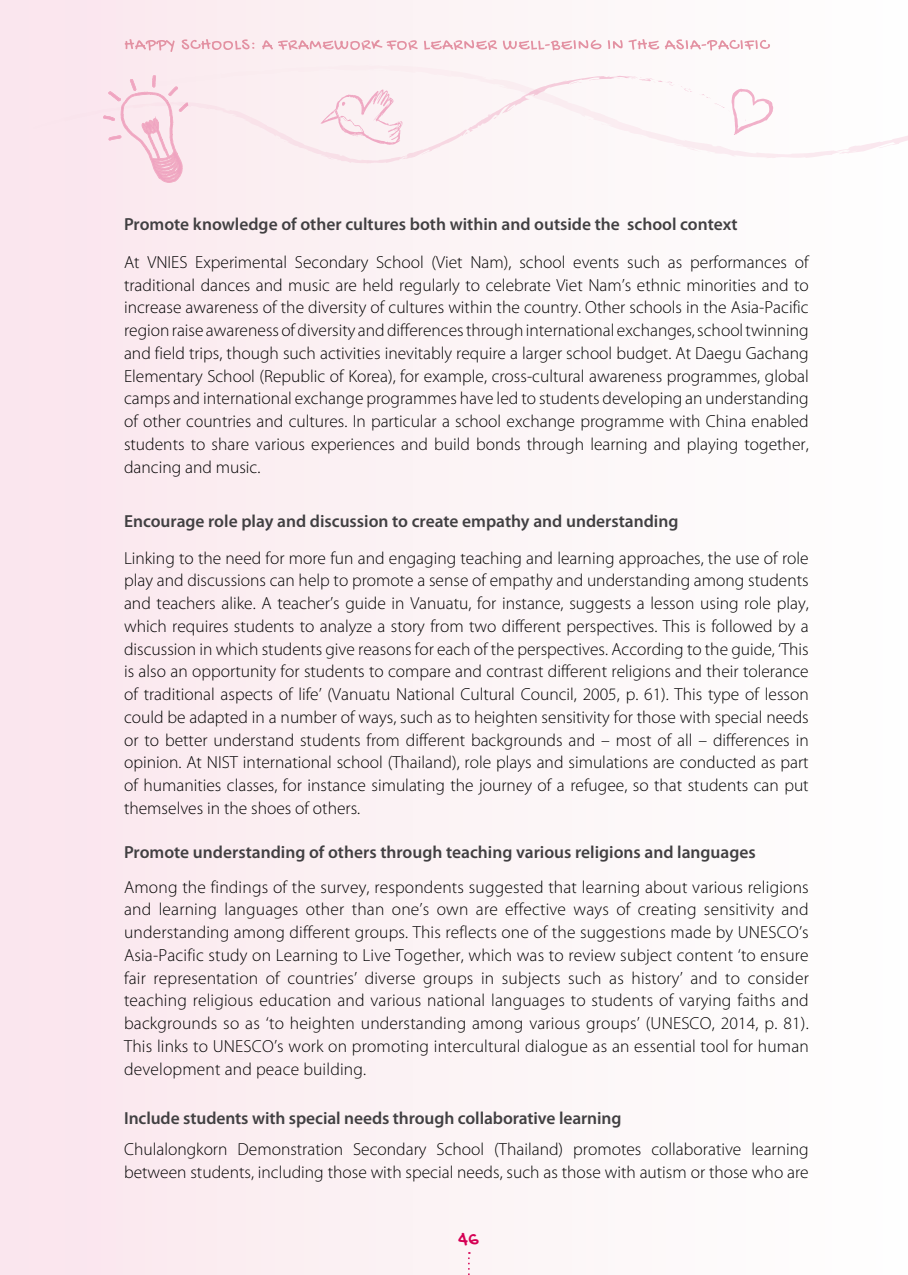
<style>
.page{position:relative;width:908px;height:1275px;background:#fff}
.page>*{position:absolute;margin:0;border:0;box-sizing:border-box;transform-origin:0 0}
.t1{font:21px "Gochi Hand";color:#d50054}
.t2{font:300 17.5px/22.8px "Myriad Pro";color:#000;text-align:justify}
.t3{font:600 17.5px "Myriad Pro";color:#414042}
</style>
<div class="page">
<div style="left:0;top:0;width:492px;height:1275px;background:#fbedf1"></div>
<div style="left:0;top:75px;width:492px;height:102px;background:#fbeef1"></div>
<svg style="left:468px;top:1252px;width:2px;height:23px"></svg>
<svg style="left:103px;top:158px;width:86px;height:25px"></svg>
<svg style="left:13px;top:51px;width:895px;height:107px;fill:#fbf2f4"></svg>
<svg style="left:834px;top:151px;width:11px;height:4px"></svg>
<svg style="left:606px;top:76px;width:167px;height:67px"></svg>
<svg style="left:588px;top:118px;width:6px;height:3px"></svg>
<svg style="left:314px;top:90px;width:91px;height:71px"></svg>
<svg style="left:125px;top:39px;width:645px;height:13px"></svg>
<p class="t3" style="left:124px;top:213px;width:615px">Promote knowledge of other cultures both within and outside the school context</p>
<p class="t2" style="left:124px;top:250px;width:686px">At VNIES Experimental Secondary School (Viet Nam), school events such as performances of traditional dances and music are held regularly to celebrate Viet Nam’s ethnic minorities and to increase awareness of the diversity of cultures within the country. Other schools in the Asia-Pacific region raise awareness of diversity and differences through international exchanges, school twinning and field trips, though such activities inevitably require a larger school budget. At Daegu Gachang Elementary School (Republic of Korea), for example, cross-cultural awareness programmes, global camps and international exchange programmes have led to students developing an understanding of other countries and cultures. In particular a school exchange programme with China enabled students to share various experiences and build bonds through learning and playing together, dancing and music.</p>
<p class="t3" style="left:124px;top:510px;width:556px">Encourage role play and discussion to create empathy and understanding</p>
<p class="t2" style="left:124px;top:546px;width:686px">Linking to the need for more fun and engaging teaching and learning approaches, the use of role play and discussions can help to promote a sense of empathy and understanding among students and teachers alike. A teacher’s guide in Vanuatu, for instance, suggests a lesson using role play, which requires students to analyze a story from two different perspectives. This is followed by a discussion in which students give reasons for each of the perspectives. According to the guide, ‘This is also an opportunity for students to compare and contrast different religions and their tolerance of traditional aspects of life’ (Vanuatu National Cultural Council, 2005, p. 61). This type of lesson could be adapted in a number of ways, such as to heighten sensitivity for those with special needs or to better understand students from different backgrounds and – most of all – differences in opinion. At NIST international school (Thailand), role plays and simulations are conducted as part of humanities classes, for instance simulating the journey of a refugee, so that students can put themselves in the shoes of others.</p>
<p class="t3" style="left:124px;top:841px;width:633px">Promote understanding of others through teaching various religions and languages</p>
<p class="t2" style="left:124px;top:875px;width:686px">Among the findings of the survey, respondents suggested that learning about various religions and learning languages other than one’s own are effective ways of creating sensitivity and understanding among different groups. This reflects one of the suggestions made by UNESCO’s Asia-Pacific study on Learning to Live Together, which was to review subject content ‘to ensure fair representation of countries’ diverse groups in subjects such as history’ and to consider teaching religious education and various national languages to students of varying faiths and backgrounds so as ‘to heighten understanding among various groups’ (UNESCO, 2014, p. 81).<br>This links to UNESCO’s work on promoting intercultural dialogue as an essential tool for human development and peace building.</p>
<p class="t3" style="left:124px;top:1107px;width:499px">Include students with special needs through collaborative learning</p>
<p class="t2" style="left:124px;top:1138px;width:686px">Chulalongkorn Demonstration Secondary School (Thailand) promotes collaborative learning between students, including those with special needs, such as those with autism or those who are</p>
<p class="t1" style="left:458px;top:1228px;width:22px">46</p>
</div>
